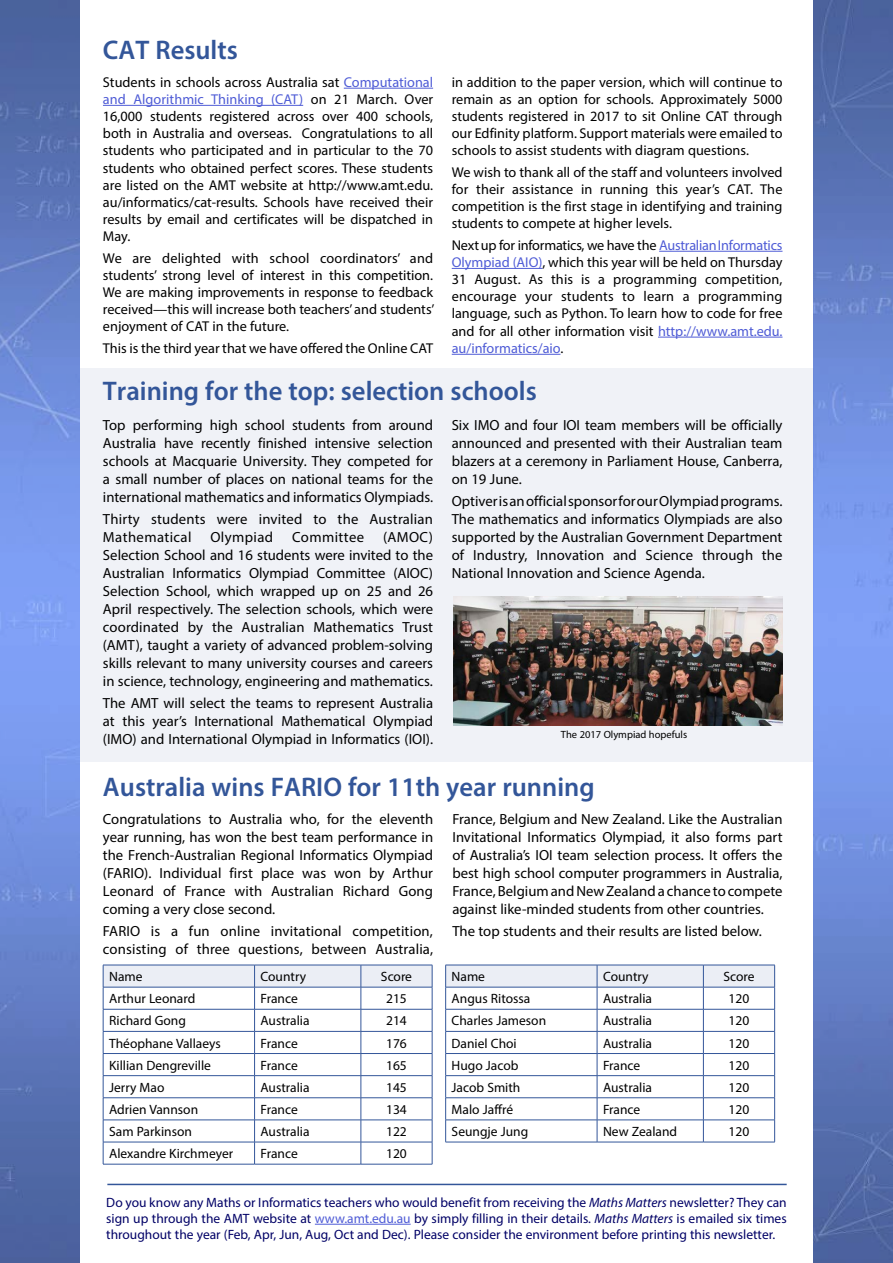
<style>
.page{position:relative;width:893px;height:1263px;background:#fff}
.page>*{position:absolute;margin:0;border:0;box-sizing:border-box;transform-origin:0 0}
.t1{font:600 27px "Myriad Pro";color:#335699}
.t2{font:14.7px/18px "Myriad Pro";color:#000;text-align:justify}
.t3{font:14.7px "Myriad Pro";letter-spacing:.03em;color:#000}
.t4{font:14.25px/17.1px "Myriad Pro";color:#000;text-align:justify}
.t5{font:13.5px "Myriad Pro";color:#000}
.t6{font:13.5px/16.2px "Myriad Pro";color:#006;text-align:justify}
.t7{font:10.5px "Myriad Pro";color:#000}
.s1{color:#4f5cd6}
.s2{font-style:italic}
</style>
<div class="page">
<div style="left:80px;top:368px;width:733px;height:394px;background:#f0f2f7"></div>
<img style="left:0;top:0;width:80px;height:1263px">
<img style="left:813px;top:0;width:80px;height:1263px">
<hr style="left:315px;top:1224px;width:96px;height:1px;background:#4f5cd6">
<hr style="left:107px;top:1184px;width:680px;height:1px;background:#335699">
<svg style="left:103px;top:965px;width:330px;height:199px"></svg>
<hr style="left:103px;top:1164px;width:152px;height:1px;background:#335699">
<hr style="left:255px;top:1164px;width:106px;height:1px;background:#335699">
<hr style="left:361px;top:1164px;width:71px;height:1px;background:#335699">
<img style="left:453px;top:596px;width:329px;height:129px">
<hr style="left:344px;top:88px;width:89px;height:1px;background:#4f5cd6">
<hr style="left:103px;top:105px;width:200px;height:1px;background:#4f5cd6">
<hr style="left:659px;top:251px;width:123px;height:1px;background:#4f5cd6">
<hr style="left:452px;top:268px;width:90px;height:1px;background:#4f5cd6">
<hr style="left:658px;top:337px;width:124px;height:1px;background:#4f5cd6">
<hr style="left:452px;top:354px;width:108px;height:1px;background:#4f5cd6">
<svg style="left:445px;top:965px;width:330px;height:177px"></svg>
<hr style="left:445px;top:1142px;width:152px;height:1px;background:#335699">
<hr style="left:597px;top:1142px;width:106px;height:1px;background:#335699">
<hr style="left:703px;top:1142px;width:72px;height:1px;background:#335699">
<h1 class="t1" style="left:103px;top:33px;width:136px">CAT Results</h1>
<p class="t4" style="left:103px;top:73px;width:332px">Students in schools across Australia sat <span class="s1">Computational and Algorithmic Thinking (CAT)</span> on 21 March. Over 16,000 students registered across over 400 schools, both in Australia and overseas. Congratulations to all students who participated and in particular to the 70 students who obtained perfect scores. These students are listed on the AMT website at http://www.amt.edu. au/informatics/cat-results. Schools have received their results by email and certificates will be dispatched in May.</p>
<p class="t4" style="left:103px;top:249px;width:333px">We are delighted with school coordinators’ and students’ strong level of interest in this competition.<br>We are making improvements in response to feedback received—this will increase both teachers’ and students’ enjoyment of CAT in the future.</p>
<p class="t4" style="left:103px;top:339px;width:332px">This is the third year that we have offered the Online CAT</p>
<p class="t4" style="left:452px;top:73px;width:332px">in addition to the paper version, which will continue to remain as an option for schools. Approximately 5000 students registered in 2017 to sit Online CAT through our Edfinity platform. Support materials were emailed to schools to assist students with diagram questions.</p>
<p class="t4" style="left:452px;top:163px;width:332px">We wish to thank all of the staff and volunteers involved for their assistance in running this year’s CAT. The competition is the first stage in identifying and training students to compete at higher levels.</p>
<p class="t4" style="left:452px;top:236px;width:332px">Next up for informatics, we have the <span class="s1">Australian Informatics Olympiad (AIO)</span>, which this year will be held on Thursday 31 August. As this is a programming competition, encourage your students to learn a programming language, such as Python. To learn how to code for free and for all other information visit <span class="s1">http://www.amt.edu. au/informatics/aio</span>.</p>
<h1 class="t1" style="left:103px;top:374px;width:435px">Training for the top: selection schools</h1>
<p class="t2" style="left:103px;top:416px;width:332px">Top performing high school students from around Australia have recently finished intensive selection schools at Macquarie University. They competed for a small number of places on national teams for the international mathematics and informatics Olympiads.</p>
<p class="t2" style="left:103px;top:510px;width:332px">Thirty students were invited to the Australian<br>Mathematical</p>
<p class="t3" style="left:210px;top:528px;width:64px">Olympiad</p>
<p class="t3" style="left:292px;top:528px;width:74px">Committee</p>
<p class="t2" style="left:103px;top:528px;width:332px;text-indent:280px">(AMOC)<br>Selection School and 16 students were invited to the Australian Informatics Olympiad Committee (AIOC)<br>Selection School, which wrapped up on 25 and 26<br>April respectively. The selection schools, which were coordinated by the Australian Mathematics Trust (AMT), taught a variety of advanced problem-solving skills relevant to many university courses and careers in science, technology, engineering and mathematics.</p>
<p class="t2" style="left:103px;top:694px;width:332px">The AMT will select the teams to represent Australia at this year’s International Mathematical Olympiad (IMO) and International Olympiad in Informatics (IOI).</p>
<p class="t2" style="left:452px;top:416px;width:332px">Six IMO and four IOI team members will be officially announced and presented with their Australian team blazers at a ceremony in Parliament House, Canberra, on 19 June.</p>
<p class="t2" style="left:452px;top:492px;width:332px">Optiver is an official sponsor for our Olympiad programs.<br>The mathematics and informatics Olympiads are also supported by the Australian Government Department of Industry, Innovation and Science through the National Innovation and Science Agenda.</p>
<p class="t7" style="left:561px;top:728px;width:128px">The 2017 Olympiad hopefuls</p>
<h1 class="t1" style="left:103px;top:770px;width:493px">Australia wins FARIO for 11th year running</h1>
<p class="t2" style="left:103px;top:810px;width:332px">Congratulations to Australia who, for the eleventh year running, has won the best team performance in the French-Australian Regional Informatics Olympiad (FARIO). Individual first place was won by Arthur Leonard of France with Australian Richard Gong coming a very close second.</p>
<p class="t2" style="left:103px;top:922px;width:332px">FARIO is a fun online invitational competition, consisting of three questions, between Australia,</p>
<p class="t5" style="left:109px;top:968px;width:35px">Name</p>
<p class="t5" style="left:261px;top:968px;width:47px">Country</p>
<p class="t5" style="left:381px;top:968px;width:33px">Score</p>
<p class="t5" style="left:109px;top:990px;width:88px">Arthur Leonard</p>
<p class="t5" style="left:261px;top:990px;width:39px">France</p>
<p class="t5" style="left:386px;top:990px;width:22px">215</p>
<p class="t5" style="left:109px;top:1012px;width:78px">Richard Gong</p>
<p class="t5" style="left:261px;top:1012px;width:51px">Australia</p>
<p class="t5" style="left:386px;top:1012px;width:22px">214</p>
<p class="t5" style="left:109px;top:1035px;width:113px">Théophane Vallaeys</p>
<p class="t5" style="left:261px;top:1035px;width:39px">France</p>
<p class="t5" style="left:386px;top:1035px;width:22px">176</p>
<p class="t5" style="left:109px;top:1057px;width:103px">Killian Dengreville</p>
<p class="t5" style="left:261px;top:1057px;width:39px">France</p>
<p class="t5" style="left:386px;top:1057px;width:22px">165</p>
<p class="t5" style="left:109px;top:1079px;width:57px">Jerry Mao</p>
<p class="t5" style="left:261px;top:1079px;width:51px">Australia</p>
<p class="t5" style="left:386px;top:1079px;width:22px">145</p>
<p class="t5" style="left:109px;top:1101px;width:91px">Adrien Vannson</p>
<p class="t5" style="left:261px;top:1101px;width:39px">France</p>
<p class="t5" style="left:386px;top:1101px;width:22px">134</p>
<p class="t5" style="left:109px;top:1123px;width:84px">Sam Parkinson</p>
<p class="t5" style="left:261px;top:1123px;width:51px">Australia</p>
<p class="t5" style="left:386px;top:1123px;width:22px">122</p>
<p class="t5" style="left:109px;top:1145px;width:126px">Alexandre Kirchmeyer</p>
<p class="t5" style="left:261px;top:1145px;width:39px">France</p>
<p class="t5" style="left:386px;top:1145px;width:22px">120</p>
<p class="t2" style="left:452px;top:810px;width:332px">France, Belgium and New Zealand. Like the Australian Invitational Informatics Olympiad, it also forms part of Australia’s IOI team selection process. It offers the best high school computer programmers in Australia, France, Belgium and New Zealand a chance to compete against like-minded students from other countries.</p>
<p class="t2" style="left:452px;top:922px;width:311px">The top students and their results are listed below.</p>
<p class="t5" style="left:452px;top:968px;width:35px">Name</p>
<p class="t5" style="left:603px;top:968px;width:47px">Country</p>
<p class="t5" style="left:723px;top:968px;width:33px">Score</p>
<p class="t5" style="left:452px;top:990px;width:80px">Angus Ritossa</p>
<p class="t5" style="left:603px;top:990px;width:51px">Australia</p>
<p class="t5" style="left:729px;top:990px;width:22px">120</p>
<p class="t5" style="left:452px;top:1012px;width:96px">Charles Jameson</p>
<p class="t5" style="left:603px;top:1012px;width:51px">Australia</p>
<p class="t5" style="left:729px;top:1012px;width:22px">120</p>
<p class="t5" style="left:452px;top:1035px;width:67px">Daniel Choi</p>
<p class="t5" style="left:603px;top:1035px;width:51px">Australia</p>
<p class="t5" style="left:729px;top:1035px;width:22px">120</p>
<p class="t5" style="left:452px;top:1057px;width:68px">Hugo Jacob</p>
<p class="t5" style="left:603px;top:1057px;width:39px">France</p>
<p class="t5" style="left:729px;top:1057px;width:22px">120</p>
<p class="t5" style="left:452px;top:1079px;width:70px">Jacob Smith</p>
<p class="t5" style="left:603px;top:1079px;width:51px">Australia</p>
<p class="t5" style="left:729px;top:1079px;width:22px">120</p>
<p class="t5" style="left:452px;top:1101px;width:63px">Malo Jaffré</p>
<p class="t5" style="left:603px;top:1101px;width:39px">France</p>
<p class="t5" style="left:729px;top:1101px;width:22px">120</p>
<p class="t5" style="left:452px;top:1123px;width:78px">Seungje Jung</p>
<p class="t5" style="left:603px;top:1123px;width:76px">New Zealand</p>
<p class="t5" style="left:729px;top:1123px;width:22px">120</p>
<p class="t6" style="left:106px;top:1194px;width:682px">Do you know any Maths or Informatics teachers who would benefit from receiving the <span class="s2">Maths Matters</span> newsletter? They can sign up through the AMT website at <span class="s1">www.amt.edu.au</span> by simply filling in their details. <span class="s2">Maths Matters</span> is emailed six times throughout the year (Feb, Apr, Jun, Aug, Oct and Dec). Please consider the environment before printing this newsletter.</p>
</div>
